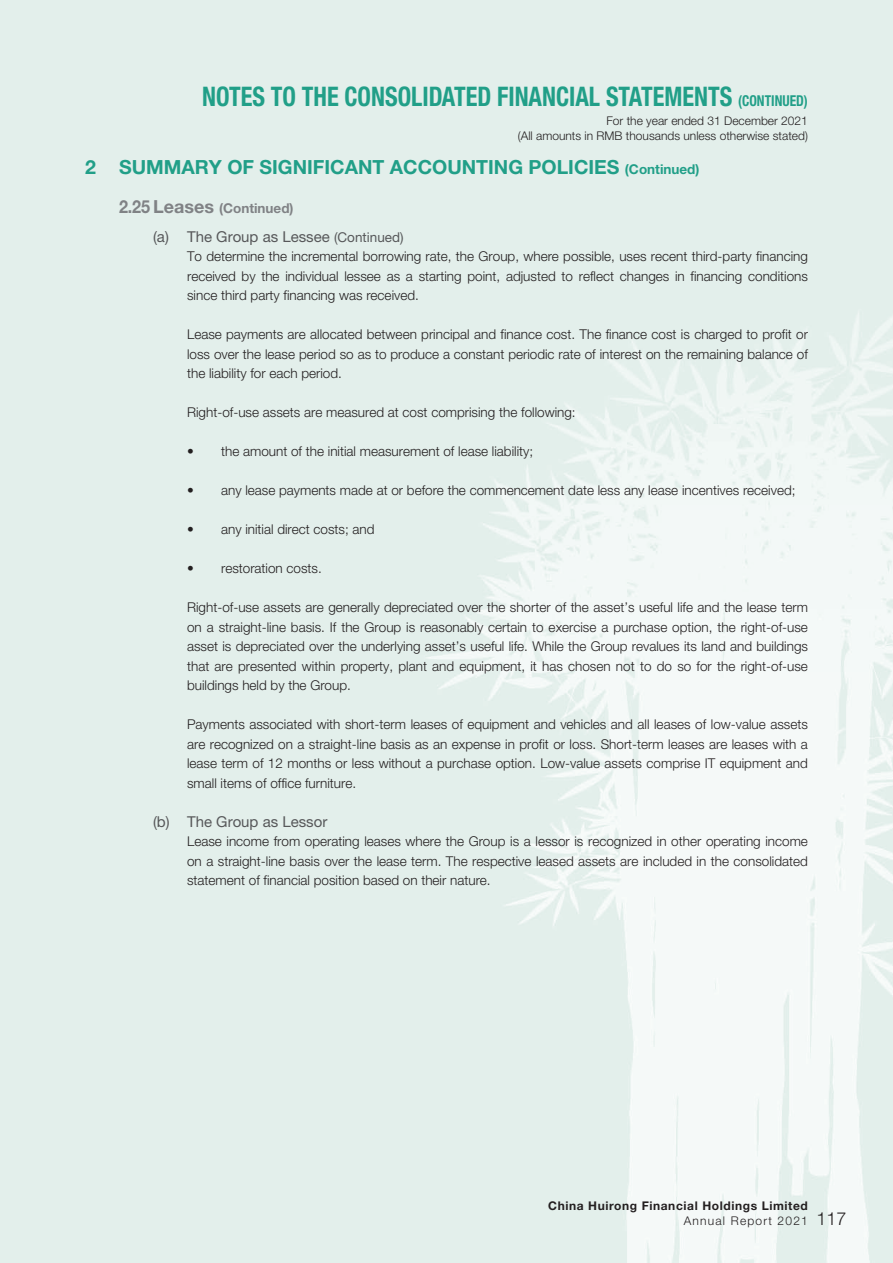
<style>
.page{position:relative;width:893px;height:1263px;background:#e3efeb}
.page>*{position:absolute;margin:0;border:0;box-sizing:border-box;transform-origin:0 0}
.t1{font:700 condensed 27px "Helvetica Neue LT Std";color:#219f88;scale:.9 1}
.t2{font:700 19.5px "Helvetica Neue LT Std";color:#219f88}
.t3{font:300 18px "Helvetica Neue LT Std";color:#231f20}
.t4{font:15px "Helvetica Neue LT Std";color:#57585a}
.t5{font:300 13.5px/19.5px "Helvetica Neue LT Std";color:#231f20;text-align:justify}
.t6{font:700 13.5px "Helvetica Neue LT Std";color:#808285}
.t7{font:300 12px/15px "Helvetica Neue LT Std";color:#231f20;text-align:right}
.t8{font:700 12px "Helvetica Neue LT Std";letter-spacing:.05em;color:#231f20}
.t9{font:300 12px "Helvetica Neue LT Std";letter-spacing:.1em;color:#231f20}
.s1{font-size:15px}
.s2{font-size:13.5px}
.s3{font-size:18px}
</style>
<div class="page">
<img style="left:427px;top:313px;width:466px;height:950px">
<h1 class="t1" style="left:202px;top:80px;width:674px">NOTES TO THE CONSOLIDATED FINANCIAL STATEMENTS <span class="s1">(CONTINUED)</span></h1>
<p class="t7" style="left:518px;top:113px;width:292px">For the year ended 31 December 2021<br>(All amounts in RMB thousands unless otherwise stated)</p>
<h2 class="t2" style="left:85px;top:154px;width:616px">2 SUMMARY OF SIGNIFICANT ACCOUNTING POLICIES <span class="s2">(Continued)</span></h2>
<p class="t6" style="left:119px;top:199px;width:176px"><span class="s3">2.25 Leases</span> (Continued)</p>
<p class="t4" style="left:153px;top:227px;width:252px">(a) The Group as Lessee <span class="s2">(Continued)</span></p>
<p class="t5" style="left:187px;top:246px;width:622px">To determine the incremental borrowing rate, the Group, where possible, uses recent third-party financing received by the individual lessee as a starting point, adjusted to reflect changes in financing conditions since third party financing was received.</p>
<p class="t5" style="left:187px;top:324px;width:622px">Lease payments are allocated between principal and finance cost. The finance cost is charged to profit or loss over the lease period so as to produce a constant periodic rate of interest on the remaining balance of the liability for each period.</p>
<p class="t5" style="left:187px;top:402px;width:390px">Right-of-use assets are measured at cost comprising the following:</p>
<p class="t5" style="left:187px;top:441px;width:348px">• the amount of the initial measurement of lease liability;</p>
<p class="t5" style="left:187px;top:480px;width:610px">• any lease payments made at or before the commencement date less any lease incentives received;</p>
<p class="t5" style="left:187px;top:519px;width:189px">• any initial direct costs; and</p>
<p class="t5" style="left:187px;top:558px;width:136px">• restoration costs.</p>
<p class="t5" style="left:187px;top:597px;width:622px">Right-of-use assets are generally depreciated over the shorter of the asset’s useful life and the lease term on a straight-line basis. If the Group is reasonably certain to exercise a purchase option, the right-of-use asset is depreciated over the underlying asset’s useful life. While the Group revalues its land and buildings that are presented within property, plant and equipment, it has chosen not to do so for the right-of-use buildings held by the Group.</p>
<p class="t5" style="left:187px;top:714px;width:622px">Payments associated with short-term leases of equipment and vehicles and all leases of low-value assets are recognized on a straight-line basis as an expense in profit or loss. Short-term leases are leases with a lease term of 12 months or less without a purchase option. Low-value assets comprise IT equipment and small items of office furniture.</p>
<p class="t4" style="left:153px;top:812px;width:176px">(b) The Group as Lessor</p>
<p class="t5" style="left:187px;top:831px;width:622px">Lease income from operating leases where the Group is a lessor is recognized in other operating income on a straight-line basis over the lease term. The respective leased assets are included in the consolidated statement of financial position based on their nature.</p>
<p class="t8" style="left:548px;top:1198px;width:261px">China Huirong Financial Holdings Limited</p>
<p class="t9" style="left:684px;top:1213px;width:126px">Annual Report 2021</p>
<h3 class="t3" style="left:816px;top:1207px;width:32px">117</h3>
</div>
